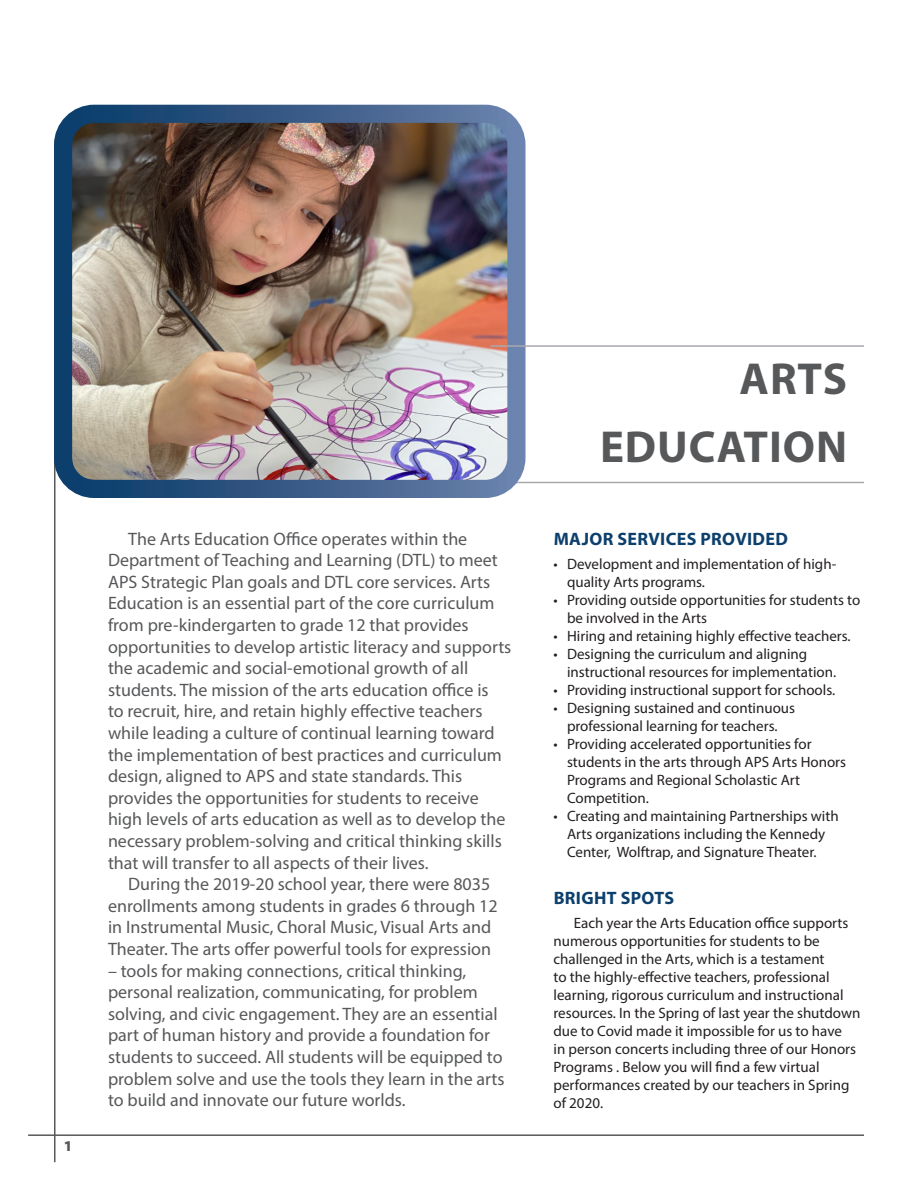
<style>
.page{position:relative;width:918px;height:1188px;background:#fff}
.page>*{position:absolute;margin:0;border:0;box-sizing:border-box;transform-origin:0 0}
.header2{font:700 45px "Myriad Pro";letter-spacing:.02em;color:#57585a}
.intro{font:18px/21.6px "Myriad Pro";color:#57585a}
.header-color{font:700 18px "Myriad Pro";letter-spacing:.02em;color:#0c3f6c}
.t1{font:15px/18px "Myriad Pro";color:#231f20}
.t2{font:900 15px "Myriad Pro";color:#57585a}
</style>
<div class="page">
<hr style="left:54px;top:255px;width:2px;height:907px;background:#57585a">
<hr style="left:28px;top:1134px;width:836px;height:2px;background:#57585a">
<hr style="left:401px;top:482px;width:463px;height:1px;background:#a8a9ad">
<img style="left:73px;top:124px;width:434px;height:355px">
<div style="left:54px;top:105px;width:472px;height:393px;border:18px solid #fff;border-radius:31px"></div>
<hr style="left:490px;top:345px;width:374px;height:2px;background:#a8a9ad">
<p class="t2" style="left:64px;top:1136px;width:10px">1</p>
<p class="intro" style="left:108px;top:527px;width:405px;text-indent:20px">The Arts Education Office operates within the Department of Teaching and Learning (DTL) to meet APS Strategic Plan goals and DTL core services. Arts Education is an essential part of the core curriculum from pre-kindergarten to grade 12 that provides opportunities to develop artistic literacy and supports the academic and social-emotional growth of all students. The mission of the arts education office is<br>to recruit, hire, and retain highly effective teachers while leading a culture of continual learning toward the implementation of best practices and curriculum design, aligned to APS and state standards. This provides the opportunities for students to receive high levels of arts education as well as to develop the necessary problem-solving and critical thinking skills that will transfer to all aspects of their lives.</p>
<p class="intro" style="left:108px;top:873px;width:391px;text-indent:20px">During the 2019-20 school year, there were 8035 enrollments among students in grades 6 through 12 in Instrumental Music, Choral Music, Visual Arts and Theater. The arts offer powerful tools for expression</p>
<p class="intro" style="left:108px;top:959px;width:398px">– tools for making connections, critical thinking, personal realization, communicating, for problem solving, and civic engagement. They are an essential part of human history and provide a foundation for students to succeed. All students will be equipped to problem solve and use the tools they learn in the arts to build and innovate our future worlds.</p>
<p class="header2" style="left:740px;top:354px;width:109px">ARTS</p>
<p class="header2" style="left:600px;top:421px;width:249px">EDUCATION</p>
<p class="header-color" style="left:554px;top:528px;width:236px">MAJOR SERVICES PROVIDED</p>
<p class="t1" style="left:567px;top:555px;width:271px;text-indent:-14px">• Development and implementation of high&shy;quality Arts programs.</p>
<p class="t1" style="left:567px;top:591px;width:295px;text-indent:-14px">• Providing outside opportunities for students to be involved in the Arts</p>
<p class="t1" style="left:554px;top:627px;width:299px">• Hiring and retaining highly effective teachers.</p>
<p class="t1" style="left:567px;top:645px;width:271px;text-indent:-14px">• Designing the curriculum and aligning instructional resources for implementation.</p>
<p class="t1" style="left:554px;top:681px;width:283px">• Providing instructional support for schools.</p>
<p class="t1" style="left:554px;top:699px;width:243px;text-align:center">• Designing sustained and continuous professional learning for teachers.</p>
<p class="t1" style="left:567px;top:735px;width:281px;text-indent:-14px">• Providing accelerated opportunities for students in the arts through APS Arts Honors Programs and Regional Scholastic Art Competition.</p>
<p class="t1" style="left:554px;top:807px;width:287px;text-align:center">• Creating and maintaining Partnerships with<br>Arts organizations including the Kennedy<br>Center, Wolftrap, and Signature Theater.</p>
<p class="header-color" style="left:554px;top:887px;width:122px">BRIGHT SPOTS</p>
<p class="t1" style="left:554px;top:914px;width:308px;text-indent:20px">Each year the Arts Education office supports numerous opportunities for students to be challenged in the Arts, which is a testament<br>to the highly-effective teachers, professional learning, rigorous curriculum and instructional resources. In the Spring of last year the shutdown due to Covid made it impossible for us to have<br>in person concerts including three of our Honors Programs . Below you will find a few virtual performances created by our teachers in Spring of 2020.</p>
</div>
